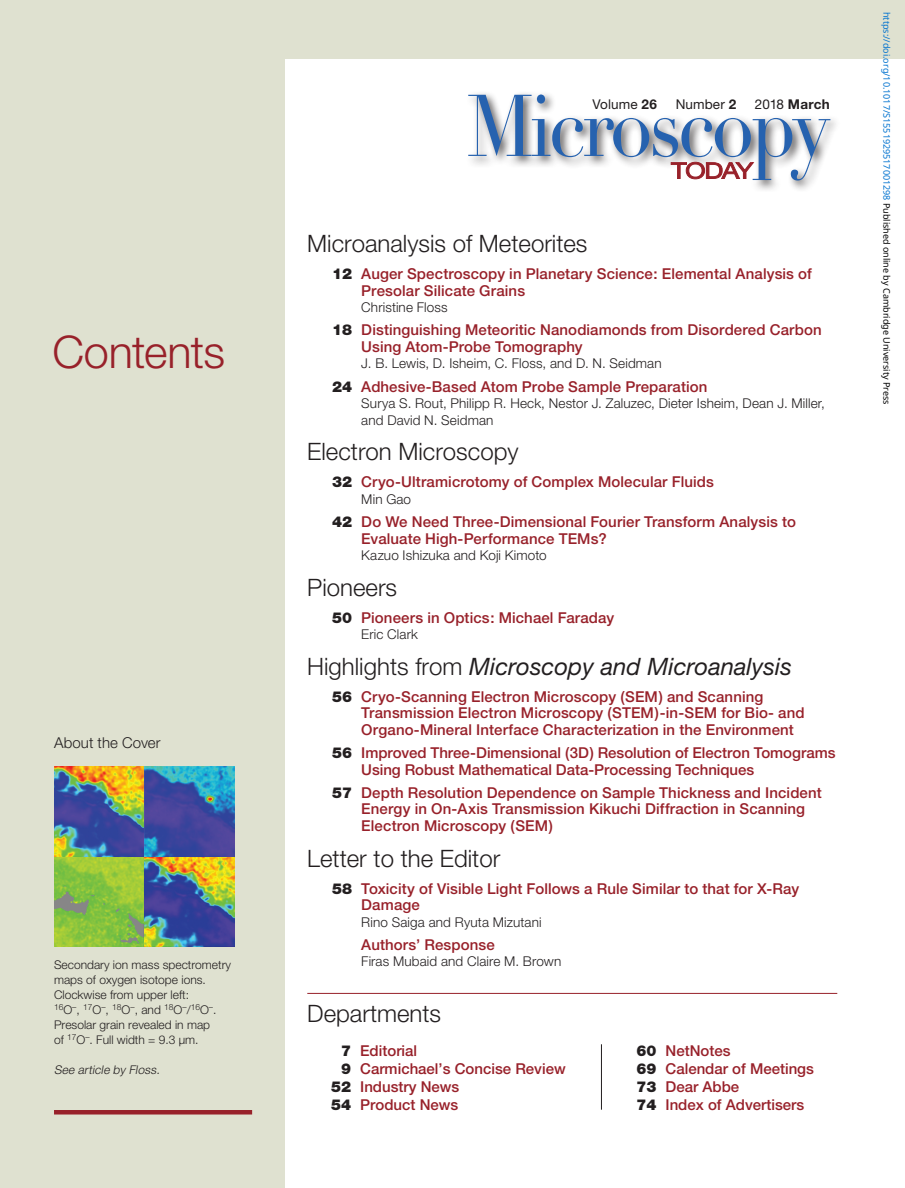
<style>
.page{position:relative;width:905px;height:1188px;background:#fff}
.page>*{position:absolute;margin:0;border:0;box-sizing:border-box;transform-origin:0 0}
.t1{font:300 45px "Helvetica Neue";letter-spacing:-.015em;color:#98212a}
.t2{font:300 24px "Helvetica Neue";color:#231f20}
.t3{font:italic 24px "Helvetica Neue";color:#231f20}
.t4{font:500 15px/16.5px "Helvetica Neue";letter-spacing:.005em;color:#98212a}
.t5{font:300 15px "Helvetica Neue";letter-spacing:.005em;color:#231f20}
.t6{font:300 13.5px/16.5px "Helvetica Neue";letter-spacing:.01em;color:#231f20}
.t7{font:13.5px "Helvetica Neue";letter-spacing:.01em;color:#231f20}
.t8{font:700 13.5px "Helvetica Neue";letter-spacing:.02em;color:#231f20}
.t9{font:300 12px/15px "Helvetica Neue";color:#231f20}
.t10{font:italic 300 12px "Helvetica Neue";color:#231f20}
.t11{font:9px "Noto Sans";color:#0172cf}
.t12{font:300 8.4px "Helvetica Neue";color:#231f20}
.s1{font-size:12px}
.s2{font-weight:700}
.s3{font-weight:400}
.s4{font-weight:900;color:#231f20}
.s5{font-weight:300;font-style:normal}
.s6{color:#000}
</style>
<div class="page">
<div style="left:0;top:0;width:284px;height:1188px;background:#dfe1d0"></div>
<div style="left:0;top:0;width:904px;height:58px;background:#dfe1d0"></div>
<hr style="left:601px;top:1044px;width:1px;height:66px;background:#231f20">
<svg style="left:468px;top:94px;width:362px;height:87px"></svg>
<div style="left:54px;top:1110px;width:198px;height:5px;background:#98212a"></div>
<img style="left:54px;top:858px;width:89px;height:89px">
<img style="left:145px;top:858px;width:89px;height:89px">
<img style="left:54px;top:767px;width:89px;height:89px">
<img style="left:145px;top:767px;width:89px;height:89px">
<hr style="left:307px;top:993px;width:530px;height:1px;background:#98212a">
<h1 class="t1" style="left:52px;top:325px;width:174px">Contents</h1>
<p class="t5" style="left:54px;top:733px;width:108px">About the Cover</p>
<p class="t9" style="left:54px;top:957px;width:178px">Secondary ion mass spectrometry maps of oxygen isotope ions.<br>Clockwise from upper left:</p>
<p class="t12" style="left:54px;top:1002px;width:164px">16<span class="s1">O</span>–<span class="s1">,</span> 17<span class="s1">O</span>–<span class="s1">,</span> 18<span class="s1">O</span>–<span class="s1">, and</span> 18<span class="s1">O</span>–<span class="s1">/</span>16<span class="s1">O</span>–<span class="s1">.</span></p>
<p class="t9" style="left:54px;top:1017px;width:158px">Presolar grain revealed in map of <sup>17</sup>O<sup>–</sup>. Full width = 9.3 µm.</p>
<p class="t10" style="left:54px;top:1062px;width:110px">See article by Floss.</p>
<p class="t7" style="left:592px;top:99px;width:66px">Volume <span class="s2">26</span></p>
<p class="t7" style="left:675px;top:99px;width:62px">Number <span class="s2">2</span></p>
<p class="t8" style="left:755px;top:99px;width:76px"><span class="s3">2018</span> March</p>
<h2 class="t2" style="left:307px;top:229px;width:282px">Microanalysis of Meteorites</h2>
<p class="t4" style="left:361px;top:265px;width:452px;text-indent:-29px"><span class="s4">12</span> Auger Spectroscopy in Planetary Science: Elemental Analysis of<br>Presolar Silicate Grains</p>
<p class="t6" style="left:361px;top:299px;width:88px">Christine Floss</p>
<p class="t4" style="left:361px;top:322px;width:462px;text-indent:-29px"><span class="s4">18</span> Distinguishing Meteoritic Nanodiamonds from Disordered Carbon<br>Using Atom-Probe Tomography</p>
<p class="t6" style="left:361px;top:355px;width:302px">J. B. Lewis, D. Isheim, C. Floss, and D. N. Seidman</p>
<p class="t4" style="left:332px;top:378px;width:377px"><span class="s4">24</span> Adhesive-Based Atom Probe Sample Preparation</p>
<p class="t6" style="left:361px;top:395px;width:465px">Surya S. Rout, Philipp R. Heck, Nestor J. Zaluzec, Dieter Isheim, Dean J. Miller, and David N. Seidman</p>
<h2 class="t2" style="left:307px;top:437px;width:213px">Electron Microscopy</h2>
<p class="t4" style="left:332px;top:474px;width:383px"><span class="s4">32</span> Cryo-Ultramicrotomy of Complex Molecular Fluids</p>
<p class="t6" style="left:361px;top:491px;width:51px">Min Gao</p>
<p class="t4" style="left:361px;top:513px;width:436px;text-indent:-29px"><span class="s4">42</span> Do We Need Three-Dimensional Fourier Transform Analysis to<br>Evaluate High-Performance TEMs?</p>
<p class="t6" style="left:361px;top:547px;width:187px">Kazuo Ishizuka and Koji Kimoto</p>
<h2 class="t2" style="left:307px;top:573px;width:91px">Pioneers</h2>
<p class="t4" style="left:332px;top:609px;width:283px"><span class="s4">50</span> Pioneers in Optics: Michael Faraday</p>
<p class="t6" style="left:361px;top:626px;width:58px">Eric Clark</p>
<h2 class="t3" style="left:307px;top:652px;width:486px"><span class="s5">Highlights from</span> Microscopy and Microanalysis</h2>
<p class="t4" style="left:361px;top:688px;width:445px;text-indent:-29px"><span class="s4">56</span> Cryo-Scanning Electron Microscopy (SEM) and Scanning<br>Transmission Electron Microscopy (STEM)-in-SEM for Bio- and<br>Organo-Mineral Interface Characterization in the Environment</p>
<p class="t4" style="left:361px;top:744px;width:476px;text-indent:-29px"><span class="s4">56</span> Improved Three-Dimensional (3D) Resolution of Electron Tomograms<br>Using Robust Mathematical Data-Processing Techniques</p>
<p class="t4" style="left:361px;top:784px;width:462px;text-indent:-29px"><span class="s4">57</span> Depth Resolution Dependence on Sample Thickness and Incident<br>Energy in On-Axis Transmission Kikuchi Diffraction in Scanning<br>Electron Microscopy (SEM)</p>
<h2 class="t2" style="left:307px;top:843px;width:194px">Letter to the Editor</h2>
<p class="t4" style="left:361px;top:880px;width:439px;text-indent:-29px"><span class="s4">58</span> Toxicity of Visible Light Follows a Rule Similar to that for X-Ray<br>Damage</p>
<p class="t6" style="left:361px;top:913px;width:182px">Rino Saiga and Ryuta Mizutani</p>
<p class="t4" style="left:361px;top:936px;width:135px">Authors’ Response</p>
<p class="t6" style="left:361px;top:953px;width:201px">Firas Mubaid and Claire M. Brown</p>
<h2 class="t2" style="left:307px;top:998px;width:135px">Departments</h2>
<p class="t4" style="left:341px;top:1042px;width:77px"><span class="s4">7</span> Editorial</p>
<p class="t4" style="left:341px;top:1060px;width:226px"><span class="s4">9</span> Carmichael’s Concise Review</p>
<p class="t4" style="left:331px;top:1078px;width:130px"><span class="s4">52</span> Industry News</p>
<p class="t4" style="left:331px;top:1096px;width:129px"><span class="s4">54</span> Product News</p>
<p class="t4" style="left:636px;top:1041px;width:179px;line-height:18px"><span class="s4">60</span> NetNotes<br><span class="s4">69</span> Calendar of Meetings<br><span class="s4">73</span> Dear Abbe<br><span class="s4">74</span> Index of Advertisers</p>
<p class="t11" style="left:893px;top:12px;width:394px;rotate:90deg">https://doi.org/10.1017/S1551929517001298 <span class="s6">Published online by Cambridge University Press</span></p>
</div>
